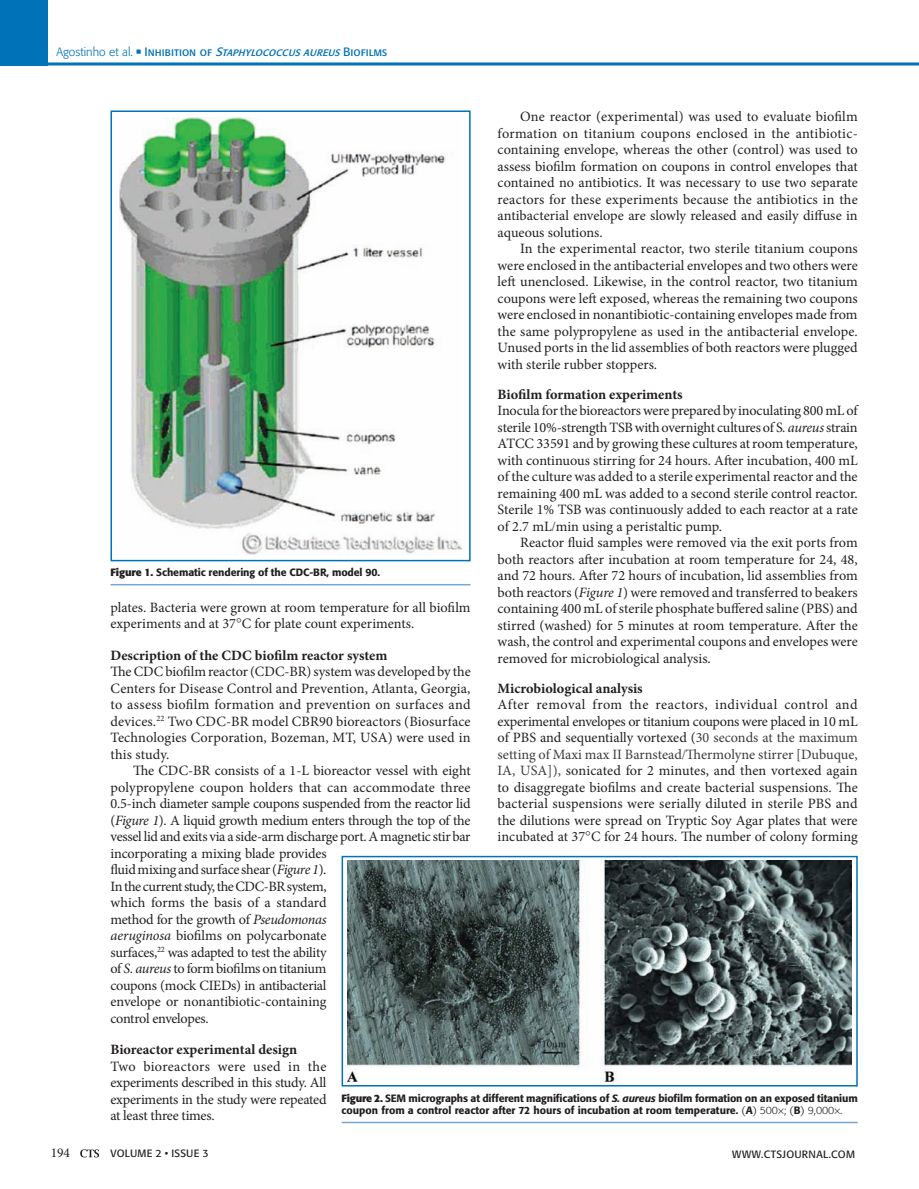
<style>
.page{position:relative;width:919px;height:1189px;background:#fff}
.page>*{position:absolute;margin:0;border:0;box-sizing:border-box;transform-origin:0 0}
.t1{font:14.25px/16.5px "Minion Pro";letter-spacing:-.01em;color:#231f20;text-align:justify}
.t2{font:700 14.25px "Minion Pro";color:#231f20}
.t3{font:13.5px "Minion Pro";color:#231f20}
.t4{font:12px "Formata Regular SC";color:#0072b7}
.t5{font:500 10.5px/12px "Formata";letter-spacing:-.01em;color:#231f20}
.t6{font:10.5px "Formata";letter-spacing:.025em;color:#231f20}
.s1{font-family:"Formata";font-weight:300}
.s2{font-style:italic}
.s3{color:#3a3b3d}
.s4{font-weight:700}
.s5{font-weight:300}
</style>
<div class="page">
<hr style="left:0;top:62px;width:919px;height:3px;background:#0072b7">
<div style="left:0;top:0;width:48px;height:65px;background:#0072b7"></div>
<img style="left:119px;top:118px;width:343px;height:436px">
<div style="left:110px;top:110px;width:360px;height:451px;border:2px solid #0072b7"></div>
<hr style="left:110px;top:584px;width:360px;height:1px;background:#77a6d5">
<img style="left:347px;top:860px;width:504px;height:221px">
<div style="left:341px;top:856px;width:516px;height:230px;border:2px solid #0072b7"></div>
<hr style="left:341px;top:1121px;width:516px;height:2px;background:#77a6d5">
<svg style="left:80px;top:1149px;width:19px;height:8px"></svg>
<p class="t4" style="left:56px;top:45px;width:332px"><span class="s1">Agostinho et al.</span> ■ Inhibition of <span class="s2">Staphylococcus aureus</span> Biofilms</p>
<p class="t1" style="left:497px;top:109px;width:362px;text-indent:22px">One reactor (experimental) was used to evaluate biofilm formation on titanium coupons enclosed in the antibiotic&shy;containing envelope, whereas the other (control) was used to assess biofilm formation on coupons in control envelopes that contained no antibiotics. It was necessary to use two separate reactors for these experiments because the antibiotics in the antibacterial envelope are slowly released and easily diffuse in aqueous solutions.</p>
<p class="t1" style="left:497px;top:241px;width:362px;text-indent:22px">In the experimental reactor, two sterile titanium coupons were enclosed in the antibacterial envelopes and two others were left unenclosed. Likewise, in the control reactor, two titanium coupons were left exposed, whereas the remaining two coupons were enclosed in nonantibiotic-containing envelopes made from the same polypropylene as used in the antibacterial envelope.<br>Unused ports in the lid assemblies of both reactors were plugged with sterile rubber stoppers.</p>
<p class="t2" style="left:497px;top:388px;width:187px">Biofilm formation experiments</p>
<p class="t1" style="left:497px;top:403px;width:362px">Inocula for the bioreactors were prepared by inoculating 800 mL of sterile 10%-strength TSB with overnight cultures of S<span class="s2">. aureus</span> strain ATCC 33591 and by growing these cultures at room temperature, with continuous stirring for 24 hours. After incubation, 400 mL of the culture was added to a sterile experimental reactor and the remaining 400 mL was added to a second sterile control reactor.<br>Sterile 1% TSB was continuously added to each reactor at a rate of 2.7 mL min using a peristaltic pump.</p>
<p class="t1" style="left:497px;top:535px;width:362px;text-indent:23px">Reactor fluid samples were removed via the exit ports from both reactors after incubation at room temperature for 24, 48, and 72 hours. After 72 hours of incubation, lid assemblies from both reactors (<span class="s2">Figure 1</span>) were removed and transferred to beakers containing 400 mL of sterile phosphate buffered saline (PBS) and stirred (washed) for 5 minutes at room temperature. After the wash, the control and experimental coupons and envelopes were removed for microbiological analysis.</p>
<p class="t2" style="left:497px;top:682px;width:147px">Microbiological analysis</p>
<p class="t1" style="left:497px;top:697px;width:362px">After removal from the reactors, individual control and experimental envelopes or titanium coupons were placed in 10 mL of PBS and sequentially vortexed (<span class="s3">30 seconds at the maximum setting of Maxi max II Barnstead Thermolyne stirrer [Dubuque, IA, USA]),</span> sonicated for 2 minutes, and then vortexed again to disaggregate biofilms and create bacterial suspensions. The bacterial suspensions were serially diluted in sterile PBS and the dilutions were spread on Tryptic Soy Agar plates that were incubated at 37 C for 24 hours. The number of colony forming</p>
<p class="t5" style="left:110px;top:567px;width:271px"><span class="s4">Figure 1.</span> Schematic rendering of the CDC-BR, model 90.</p>
<p class="t1" style="left:110px;top:600px;width:362px">plates. Bacteria were grown at room temperature for all biofilm experiments and at 37 C for plate count experiments.</p>
<p class="t2" style="left:110px;top:649px;width:278px">Description of the CDC biofilm reactor system</p>
<p class="t1" style="left:110px;top:664px;width:362px">The CDC biofilm reactor (CDC-BR) system was developed by the Centers for Disease Control and Prevention, Atlanta, Georgia, to assess biofilm formation and prevention on surfaces and devices.<sup>22</sup> Two CDC-BR model CBR90 bioreactors (Biosurface Technologies Corporation, Bozeman, MT, USA) were used in this study.</p>
<p class="t1" style="left:110px;top:763px;width:362px;text-align:left;text-indent:22px">The CDC-BR consists of a 1-L bioreactor vessel with eight polypropylene coupon holders that can accommodate three 0.5-inch diameter sample coupons suspended from the reactor lid (<span class="s2">Figure 1</span>). A liquid growth medium enters through the top of the vessel lid and exits via a side-arm discharge port. A magnetic stir bar incorporating a mixing blade provides<br>fluid mixing and surface shear (<span class="s2">Figure 1</span>).<br>In the current study, the CDC-BR system,<br>which forms the basis of a standard<br>method for the growth of <span class="s2">Pseudomonas<br>aeruginosa</span> biofilms on polycarbonate<br>surfaces,<sup>22</sup> was adapted to test the ability<br>of <span class="s2">S. aureus</span> to form biofilms on titanium<br>coupons (mock CIEDs) in antibacterial<br>envelope or nonantibiotic-containing<br>control envelopes.</p>
<p class="t2" style="left:110px;top:1044px;width:188px">Bioreactor experimental design</p>
<p class="t1" style="left:110px;top:1059px;width:218px">Two bioreactors were used in the experiments described in this study. All experiments in the study were repeated at least three times.</p>
<p class="t5" style="left:341px;top:1093px;width:518px"><span class="s4">Figure 2.</span> SEM micrographs at different magnifications of <span class="s2">S. aureus</span> biofilm formation on an exposed titanium coupon from a control reactor after 72 hours of incubation at room temperature. <span class="s5">(</span>A<span class="s5">) 500 ; (</span>B<span class="s5">) 9,000 .</span></p>
<p class="t3" style="left:51px;top:1147px;width:21px">194</p>
<p class="t6" style="left:110px;top:1148px;width:100px">VOLUME 2 • ISSUE 3</p>
<p class="t6" style="left:732px;top:1150px;width:124px">WWW.CTSJOURNAL.COM</p>
</div>
